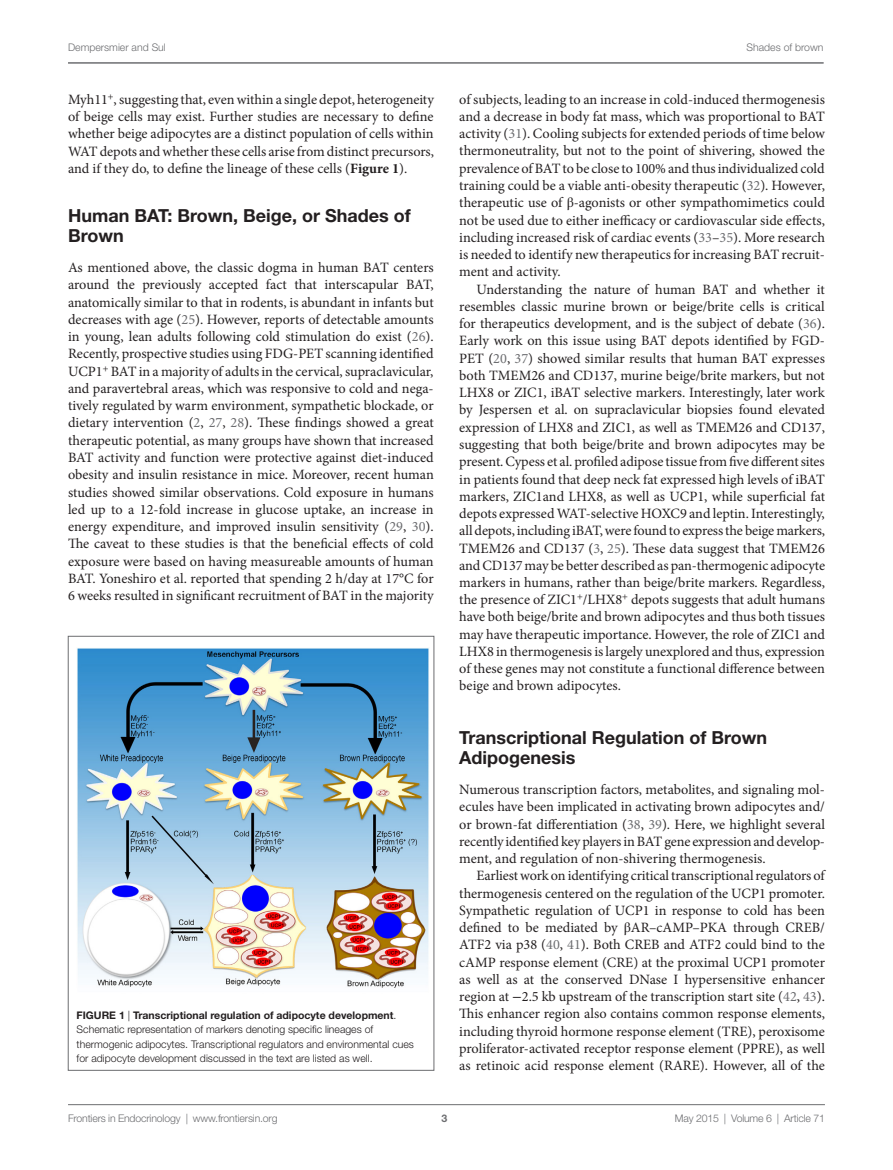
<style>
.page{position:relative;width:893px;height:1170px;background:#fff}
.page>*{position:absolute;margin:0;border:0;box-sizing:border-box;transform-origin:0 0}
.t1{font:700 18px/20.2px "Helvetica Neue LT Std";color:#231f20}
.t2{font:14.25px/17.2px "Minion Pro";color:#231f20;text-align:justify}
.t3{font:300 10.5px/14.2px "Helvetica Neue LT Std";color:#231f20}
.t4{font:300 10.5px "Helvetica Neue LT Std";letter-spacing:-.015em;color:#6c6d70}
.t5{font:700 10.5px "Helvetica Neue LT Std";color:#6c6d70}
.s1{font-weight:700}
.s2{color:#6c6d70}
.s3{font-family:"STIX General"}
</style>
<div class="page">
<img style="left:77px;top:648px;width:352px;height:340px">
<div style="left:68px;top:636px;width:366px;height:434px;border:1px solid #6c6d70"></div>
<hr style="left:68px;top:1104px;width:757px;height:1px;background:#6c6d70">
<hr style="left:68px;top:63px;width:756px;height:1px;background:#6c6d70">
<p class="t4" style="left:68px;top:41px;width:5px">Dempersmieran</p>
<p class="t4" style="left:152px;top:41px;width:11px">d S</p>
<p class="t4" style="left:746px;top:41px;width:79px">Shades of brown</p>
<p class="t2" style="left:68px;top:91px;width:367px">Myh11<sup>+</sup>, suggesting that, even within a single depot, heterogeneity of beige cells may exist. Further studies are necessary to define whether beige adipocytes are a distinct population of cells within WAT depots and whether these cells arise from distinct precursors, and if they do, to define the lineage of these cells (<span class="s1">Figure 1</span>).</p>
<p class="t1" style="left:68px;top:205px;width:344px">Human BAT: Brown, Beige, or Shades of<br>Brown</p>
<p class="t2" style="left:68px;top:259px;width:367px">As mentioned above, the classic dogma in human BAT centers around the previously accepted fact that interscapular BAT, anatomically similar to that in rodents, is abundant in infants but decreases with age (<span class="s2">25</span>). However, reports of detectable amounts in young, lean adults following cold stimulation do exist (<span class="s2">26</span>).<br>Recently, prospective studies using FDG-PET scanning identified UCP1<sup>+</sup> BAT in a majority of adults in the cervical, supraclavicular, and paravertebral areas, which was responsive to cold and nega&shy;tively regulated by warm environment, sympathetic blockade, or dietary intervention (<span class="s2">2</span>, <span class="s2">27</span>, <span class="s2">28</span>). These findings showed a great therapeutic potential, as many groups have shown that increased BAT activity and function were protective against diet-induced obesity and insulin resistance in mice. Moreover, recent human studies showed similar observations. Cold exposure in humans led up to a 12-fold increase in glucose uptake, an increase in energy expenditure, and improved insulin sensitivity (<span class="s2">29</span>, <span class="s2">30</span>).<br>The caveat to these studies is that the beneficial effects of cold exposure were based on having measureable amounts of human BAT. Yoneshiro et al. reported that spending 2 h/day at 17°C for 6 weeks resulted in significant recruitment of BAT in the majority</p>
<p class="t3" style="left:77px;top:1007px;width:339px"><span class="s1">FIGURE 1</span> | <span class="s1">Transcriptional regulation of adipocyte development</span>.<br>Schematic representation of markers denoting specific lineages of thermogenic adipocytes. Transcriptional regulators and environmental cues for adipocyte development discussed in the text are listed as well.</p>
<p class="t2" style="left:459px;top:90px;width:367px">of subjects, leading to an increase in cold-induced thermogenesis and a decrease in body fat mass, which was proportional to BAT activity (<span class="s2">31</span>). Cooling subjects for extended periods of time below thermoneutrality, but not to the point of shivering, showed the prevalence of BAT to be close to 100% and thus individualized cold training could be a viable anti-obesity therapeutic (<span class="s2">32</span>). However, therapeutic use of <span class="s3">β</span>-agonists or other sympathomimetics could not be used due to either inefficacy or cardiovascular side effects, including increased risk of cardiac events (<span class="s2">33</span>–<span class="s2">35</span>). More research is needed to identify new therapeutics for increasing BAT recruit&shy;ment and activity.</p>
<p class="t2" style="left:459px;top:280px;width:367px;text-indent:17px">Understanding the nature of human BAT and whether it resembles classic murine brown or beige/brite cells is critical for therapeutics development, and is the subject of debate (<span class="s2">36</span>).<br>Early work on this issue using BAT depots identified by FGD-PET (<span class="s2">20</span>, <span class="s2">37</span>) showed similar results that human BAT expresses both TMEM26 and CD137, murine beige/brite markers, but not LHX8 or ZIC1, iBAT selective markers. Interestingly, later work by Jespersen et al. on supraclavicular biopsies found elevated expression of LHX8 and ZIC1, as well as TMEM26 and CD137, suggesting that both beige/brite and brown adipocytes may be present. Cypess et al. profiled adipose tissue from five different sites in patients found that deep neck fat expressed high levels of iBAT markers, ZIC1and LHX8, as well as UCP1, while superficial fat depots expressed WAT-selective HOXC9 and leptin. Interestingly, all depots, including iBAT, were found to express the beige markers, TMEM26 and CD137 (<span class="s2">3</span>, <span class="s2">25</span>). These data suggest that TMEM26 and CD137 may be better described as pan-thermogenic adipocyte markers in humans, rather than beige/brite markers. Regardless, the presence of ZIC1<sup>+</sup>/LHX8<sup>+</sup> depots suggests that adult humans have both beige/brite and brown adipocytes and thus both tissues may have therapeutic importance. However, the role of ZIC1 and LHX8 in thermogenesis is largely unexplored and thus, expression of these genes may not constitute a functional difference between beige and brown adipocytes.</p>
<p class="t1" style="left:459px;top:726px;width:309px">Transcriptional Regulation of Brown<br>Adipogenesis</p>
<p class="t2" style="left:459px;top:780px;width:367px">Numerous transcription factors, metabolites, and signaling mol&shy;ecules have been implicated in activating brown adipocytes and/ or brown-fat differentiation (<span class="s2">38</span>, <span class="s2">39</span>). Here, we highlight several recently identified key players in BAT gene expression and develop&shy;ment, and regulation of non-shivering thermogenesis.</p>
<p class="t2" style="left:459px;top:867px;width:367px;text-indent:17px">Earliest work on identifying critical transcriptional regulators of thermogenesis centered on the regulation of the UCP1 promoter.<br>Sympathetic regulation of UCP1 in response to cold has been defined to be mediated by <span class="s3">β</span>AR–cAMP–PKA through CREB/ ATF2 via p38 (<span class="s2">40</span>, <span class="s2">41</span>). Both CREB and ATF2 could bind to the cAMP response element (CRE) at the proximal UCP1 promoter as well as at the conserved DNase I hypersensitive enhancer region at <span class="s3">−</span>2.5 kb upstream of the transcription start site (<span class="s2">42</span>, <span class="s2">43</span>).<br>This enhancer region also contains common response elements, including thyroid hormone response element (TRE), peroxisome proliferator-activated receptor response element (PPRE), as well as retinoic acid response element (RARE). However, all of the</p>
<p class="t4" style="left:68px;top:1111px;width:211px">Frontiers in Endocrinology | www.frontiersin.org</p>
<p class="t5" style="left:441px;top:1111px;width:7px">3</p>
<p class="t4" style="left:675px;top:1111px;width:151px">May 2015 | Volume 6 | Article 71</p>
</div>
